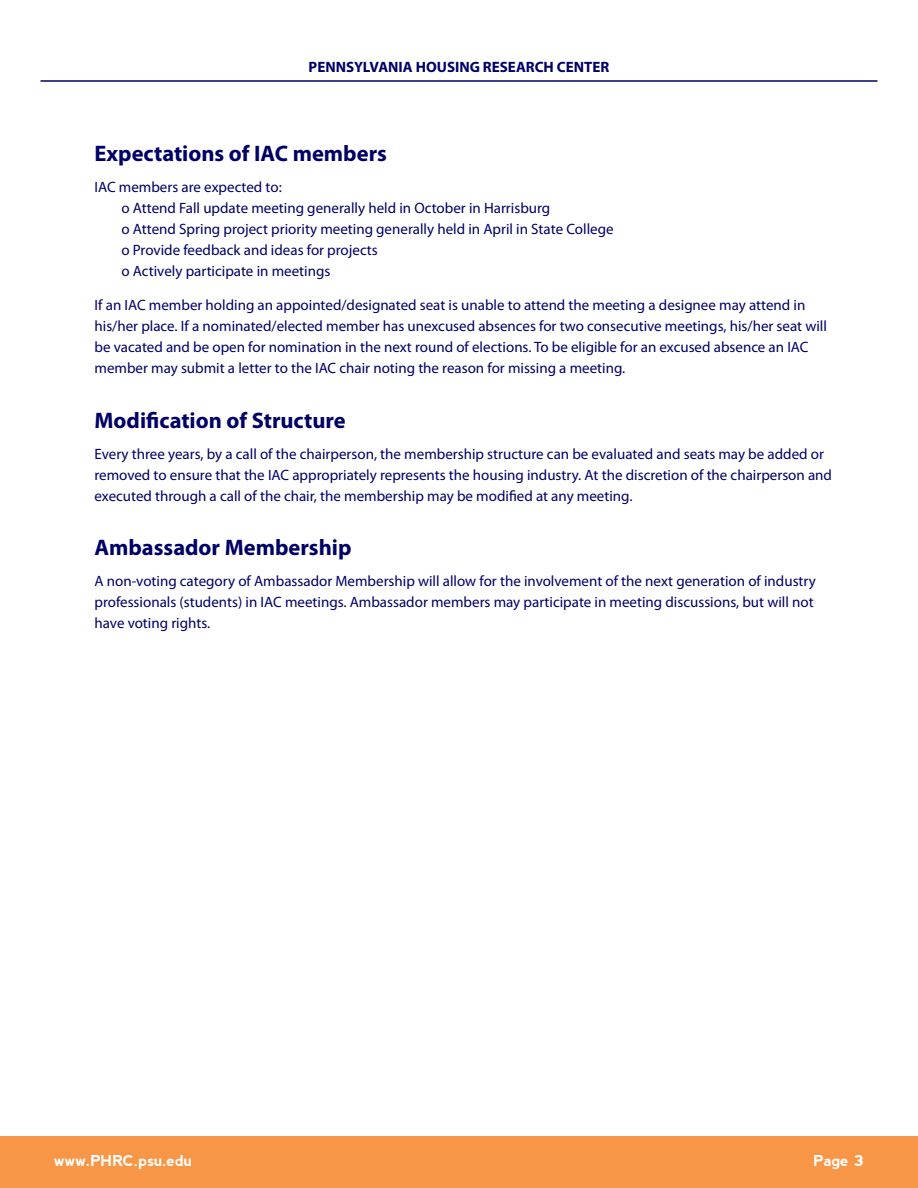
<style>
.page{position:relative;width:918px;height:1188px;background:#fff}
.page>*{position:absolute;margin:0;border:0;box-sizing:border-box;transform-origin:0 0}
.t1{font:700 22.5px "Myriad Pro";color:#010066}
.t2{font:15px/21px "Myriad Pro";color:#010066}
.t3{font:700 15px "Myriad Pro";color:#010066}
.t4{font:700 15px "nevis";color:#fff}
</style>
<div class="page">
<div style="left:0;top:1137px;width:918px;height:51px;background:#f79646"></div>
<hr style="left:40px;top:80px;width:838px;height:2px;background:#010066">
<p class="t3" style="left:309px;top:57px;width:302px">PENNSYLVANIA HOUSING RESEARCH CENTER</p>
<p class="t1" style="left:94px;top:139px;width:294px">Expectations of IAC members</p>
<p class="t2" style="left:122px;top:176px;width:494px;text-indent:-27px">IAC members are expected to:<br>o Attend Fall update meeting generally held in October in Harrisburg<br>o Attend Spring project priority meeting generally held in April in State College o Provide feedback and ideas for projects<br>o Actively participate in meetings</p>
<p class="t2" style="left:94px;top:294px;width:734px">If an IAC member holding an appointed/designated seat is unable to attend the meeting a designee may attend in his/her place. If a nominated/elected member has unexcused absences for two consecutive meetings, his/her seat will be vacated and be open for nomination in the next round of elections. To be eligible for an excused absence an IAC member may submit a letter to the IAC chair noting the reason for missing a meeting.</p>
<p class="t1" style="left:94px;top:406px;width:253px">Modification of Structure</p>
<p class="t2" style="left:94px;top:443px;width:739px">Every three years, by a call of the chairperson, the membership structure can be evaluated and seats may be added or removed to ensure that the IAC appropriately represents the housing industry. At the discretion of the chairperson and executed through a call of the chair, the membership may be modified at any meeting.</p>
<p class="t1" style="left:94px;top:533px;width:259px">Ambassador Membership</p>
<p class="t2" style="left:94px;top:570px;width:723px">A non-voting category of Ambassador Membership will allow for the involvement of the next generation of industry professionals (students) in IAC meetings. Ambassador members may participate in meeting discussions, but will not have voting rights.</p>
<p class="t4" style="left:54px;top:1152px;width:140px">www.PHRC.psu.edu</p>
<p class="t4" style="left:814px;top:1152px;width:52px">Page 3</p>
</div>
